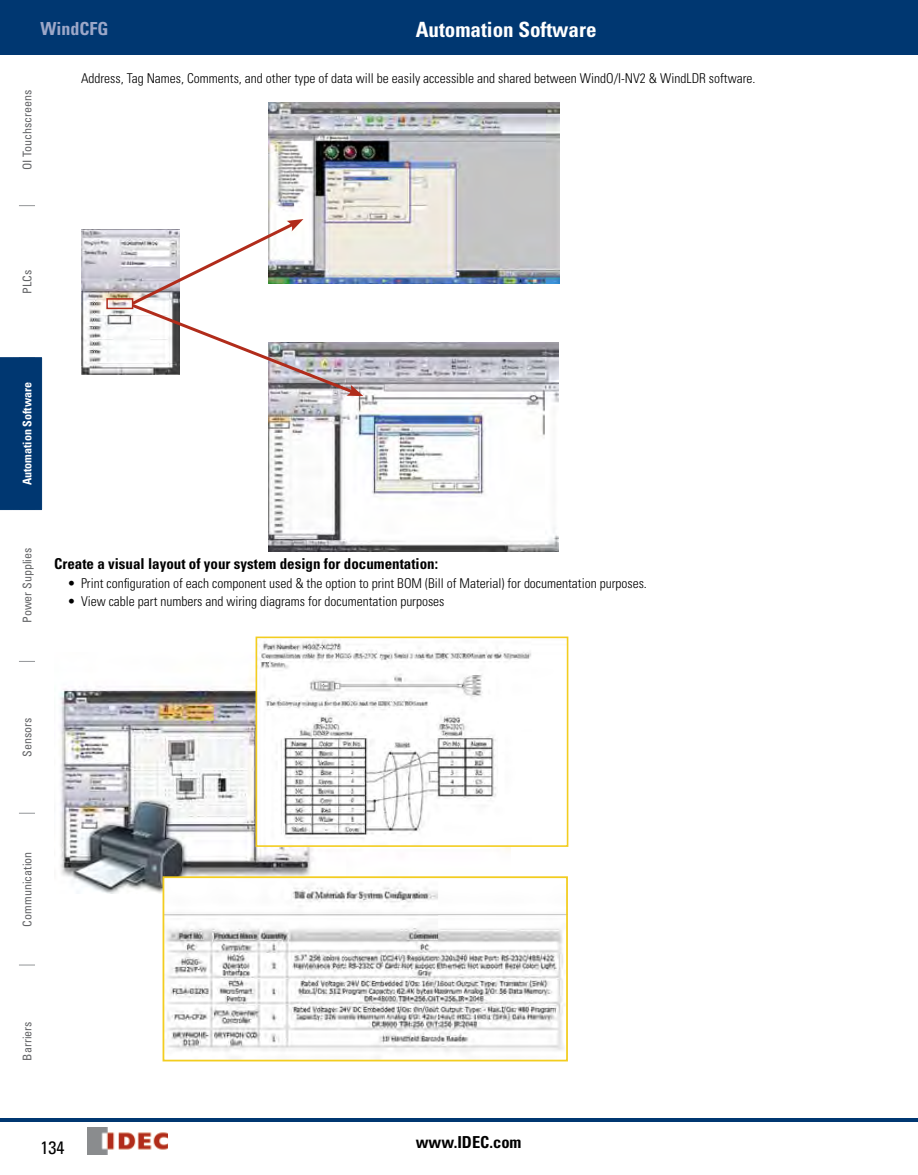
<style>
.page{position:relative;width:918px;height:1175px;background:#fff}
.page>*{position:absolute;margin:0;border:0;box-sizing:border-box;transform-origin:0 0}
.t1{font:700 condensed 21px "Univers LT Std";color:#fff}
.t2{font:700 condensed 18px "Univers LT Std";color:#9ca7c8}
.t3{font:condensed 18px "Univers LT Std";color:#000}
.t4{font:700 condensed 16.5px "Univers LT Std";color:#000}
.t5{font:700 condensed 15px "Univers LT Std";color:#000}
.t6{font:300 condensed 13.5px "Univers LT Std";color:#000}
.t7{font:condensed 12px "Univers LT Std";color:#636466}
.t8{font:700 condensed 12px "Univers LT Std";color:#fff}
</style>
<div class="page">
<svg style="left:19px;top:205px;width:16px;height:1px"></svg>
<svg style="left:19px;top:661px;width:16px;height:1px"></svg>
<svg style="left:19px;top:813px;width:16px;height:1px"></svg>
<svg style="left:19px;top:964px;width:16px;height:1px"></svg>
<img style="left:88px;top:1127px;width:80px;height:27px">
<div style="left:0;top:357px;width:42px;height:153px;background:#003771"></div>
<hr style="left:13px;top:358px;width:1px;height:151px;background:#003771">
<hr style="left:41px;top:358px;width:1px;height:151px;background:#003771">
<svg style="left:883px;top:54px;width:16px;height:1px"></svg>
<div style="left:0;top:0;width:918px;height:54px;background:#003771"></div>
<hr style="left:0;top:1118px;width:918px;height:3px;background:#003771">
<img style="left:81px;top:230px;width:48px;height:144px">
<img style="left:269px;top:102px;width:290px;height:182px">
<img style="left:269px;top:342px;width:290px;height:209px">
<div style="left:106px;top:298px;width:27px;height:11px;border:2px solid #b12c1b"></div>
<svg style="left:129px;top:219px;width:234px;height:177px"></svg>
<img style="left:60px;top:652px;width:451px;height:241px">
<img style="left:166px;top:879px;width:399px;height:173px">
<div style="left:163px;top:876px;width:405px;height:185px;border:2px solid #f3cd1f"></div>
<img style="left:259px;top:640px;width:272px;height:204px">
<div style="left:256px;top:636px;width:312px;height:211px;border:2px solid #f3cd1f"></div>
<p class="t2" style="left:40px;top:18px;width:70px">WindCFG</p>
<h1 class="t1" style="left:416px;top:17px;width:182px">Automation Software</h1>
<p class="t7" style="left:20px;top:170px;width:82px;rotate:-90deg">OI Touchscreens</p>
<p class="t6" style="left:81px;top:71px;width:676px">Address, Tag Names, Comments, and other type of data will be easily accessible and shared between WindO/I-NV2 &amp; WindLDR software.</p>
<p class="t7" style="left:20px;top:294px;width:25px;rotate:-90deg">PLCs</p>
<p class="t8" style="left:20px;top:485px;width:105px;rotate:-90deg">Automation Software</p>
<p class="t7" style="left:20px;top:623px;width:77px;rotate:-90deg">Power Supplies</p>
<p class="t5" style="left:54px;top:554px;width:386px">Create a visual layout of your system design for documentation:</p>
<p class="t6" style="left:68px;top:574px;width:581px">• Print configuration of each component used &amp; the option to print BOM (Bill of Material) for documentation purposes.</p>
<p class="t6" style="left:68px;top:593px;width:379px">• View cable part numbers and wiring diagrams for documentation purposes</p>
<p class="t7" style="left:20px;top:757px;width:41px;rotate:-90deg">Sensors</p>
<p class="t7" style="left:20px;top:926px;width:76px;rotate:-90deg">Communication</p>
<p class="t7" style="left:20px;top:1060px;width:41px;rotate:-90deg">Barriers</p>
<p class="t3" style="left:40px;top:1136px;width:25px">134</p>
<p class="t4" style="left:416px;top:1131px;width:107px">www.IDEC.com</p>
</div>
